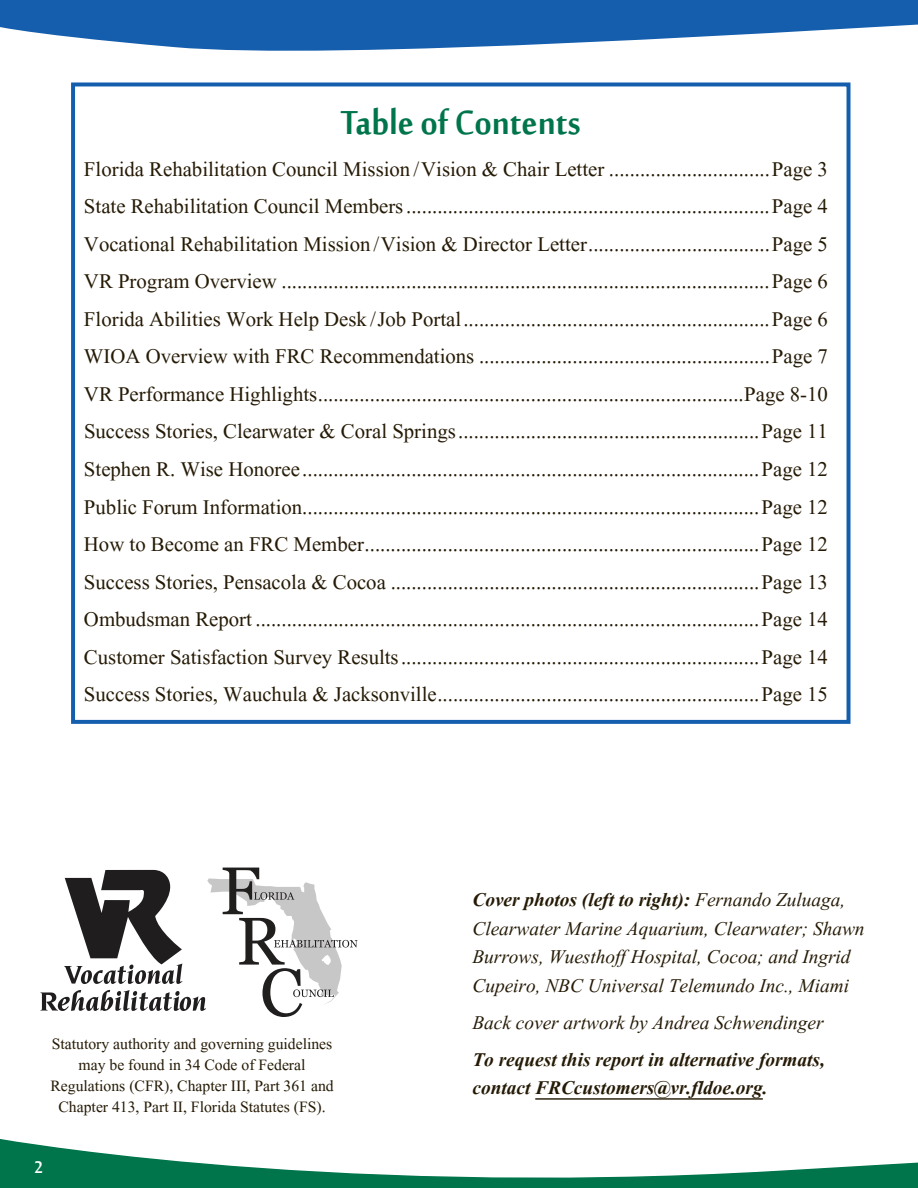
<style>
.page{position:relative;width:918px;height:1188px;background:#fff}
.page>*{position:absolute;margin:0;border:0;box-sizing:border-box;transform-origin:0 0}
.Headline_Style{font:700 45.9px "Sakkal Majalla";color:#00754b;scale:.91 1}
.Body{font:25.8px "Aparajita";color:#251a05}
.Body-2{font:italic 24px/28.5px "Aparajita";color:#251a05}
.Body-3{font:italic 700 24px/28.5px "Aparajita";color:#251a05}
.t1{font:700 23.1px "Sakkal Majalla";color:#fff;scale:.91 1}
.t2{font:19.5px/21px "Aparajita";color:#251a05;text-align:center}
.s1{font-weight:700}
</style>
<div class="page">
<svg style="left:0;top:0;width:918px;height:51px;fill:#145ead"></svg>
<svg style="left:0;top:1139px;width:918px;height:49px"></svg>
<hr style="left:535px;top:1098px;width:228px;height:2px;background:#251a05">
<svg style="left:40px;top:868px;width:318px;height:149px"></svg>
<div style="left:71px;top:82px;width:779px;height:642px;border:4px solid #145ead"></div>
<h1 class="Headline_Style" style="left:341px;top:97px;width:266px">Table of Contents</h1>
<p class="Body" style="left:84px;top:156px;width:745px">Florida Rehabilitation Council Mission /Vision &amp; Chair Letter ...............................Page 3</p>
<p class="Body" style="left:84px;top:194px;width:745px">State Rehabilitation Council Members......................................................................Page 4</p>
<p class="Body" style="left:84px;top:231px;width:745px">Vocational Rehabilitation Mission /Vision &amp; Director Letter...................................Page 5</p>
<p class="Body" style="left:84px;top:269px;width:745px">VR Program Overview ..............................................................................................Page 6</p>
<p class="Body" style="left:84px;top:306px;width:745px">Florida Abilities Work Help Desk /Job Portal...........................................................Page 6</p>
<p class="Body" style="left:84px;top:344px;width:745px">WIOA Overview with FRC Recommendations ........................................................Page 7</p>
<p class="Body" style="left:84px;top:381px;width:745px">VR Performance Highlights..................................................................................Page 8-10</p>
<p class="Body" style="left:84px;top:419px;width:745px">Success Stories, Clearwater &amp; Coral Springs..........................................................Page 11</p>
<p class="Body" style="left:84px;top:456px;width:745px">Stephen R. Wise Honoree........................................................................................Page 12</p>
<p class="Body" style="left:84px;top:494px;width:745px">Public Forum Information........................................................................................Page 12</p>
<p class="Body" style="left:84px;top:532px;width:745px">How to Become an FRC Member............................................................................Page 12</p>
<p class="Body" style="left:84px;top:569px;width:745px">Success Stories, Pensacola &amp; Cocoa .......................................................................Page 13</p>
<p class="Body" style="left:84px;top:607px;width:745px">Ombudsman Report .................................................................................................Page 14</p>
<p class="Body" style="left:84px;top:644px;width:745px">Customer Satisfaction Survey Results.....................................................................Page 14</p>
<p class="Body" style="left:84px;top:682px;width:745px">Success Stories, Wauchula &amp; Jacksonville..............................................................Page 15</p>
<p class="t2" style="left:50px;top:1035px;width:285px">Statutory authority and governing guidelines may be found in 34 Code of Federal Regulations (CFR), Chapter III, Part 361 and Chapter 413, Part II, Florida Statutes (FS).</p>
<p class="t1" style="left:34px;top:1154px;width:11px">2</p>
<p class="Body-2" style="left:472px;top:888px;width:394px"><span class="s1">Cover photos (left to right):</span> Fernando Zuluaga, Clearwater Marine Aquarium, Clearwater; Shawn Burrows, Wuesthoff Hospital, Cocoa; and Ingrid Cupeiro, NBC Universal Telemundo Inc., Miami</p>
<p class="Body-2" style="left:472px;top:1010px;width:353px">Back cover artwork by Andrea Schwendinger</p>
<p class="Body-3" style="left:472px;top:1048px;width:354px">To request this report in alternative formats, contact FRCcustomers@vr.fldoe.org.</p>
</div>
